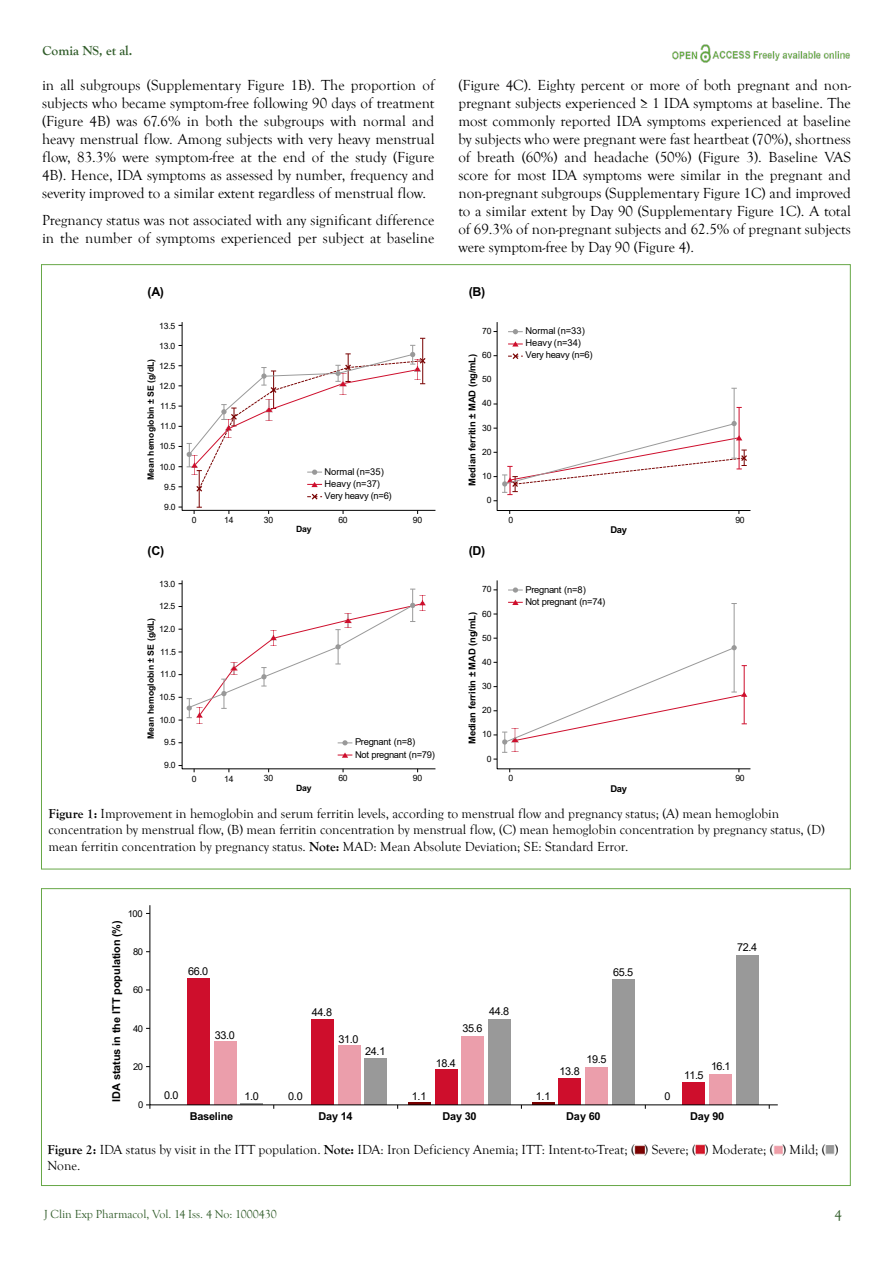
<style>
.page{position:relative;width:893px;height:1263px;background:#fff}
.page>*{position:absolute;margin:0;border:0;box-sizing:border-box;transform-origin:0 0}
.t1{font:15px/18px "Goudy Old Style T";color:#000;text-align:justify}
.t2{font:15px "Goudy Old Style T";color:#2f5b28}
.t3{font:13.5px/16.2px "Goudy Old Style T";color:#000}
.t4{font:700 13.5px "Goudy Old Style T";color:#2f5b28}
.t5{font:700 12.3px "Arial";color:#000}
.t6{font:12px "Goudy Old Style T";color:#2f5b28}
.t7{font:10.8px "Arial";letter-spacing:-.035em;color:#000}
.t8{font:700 10.8px "Arial";letter-spacing:-.005em;color:#000}
.t9{font:9.45px/12.5px "Arial";letter-spacing:-.03em;color:#000}
.t10{font:700 9.45px "Arial";letter-spacing:-.015em;color:#000}
.t11{font:9.45px/12.3px "Arial";letter-spacing:-.005em;color:#000}
.t12{font:9.45px/12.1px "Arial";letter-spacing:-.01em;color:#000}
.t13{font:8.7px "Arial";letter-spacing:-.04em;color:#000}
.t14{font:700 8.7px "Arial";letter-spacing:-.005em;color:#000}
.s1{font-weight:700}
</style>
<div class="page">
<img style="left:672px;top:44px;width:178px;height:19px">
<img style="left:178px;top:322px;width:258px;height:192px">
<img style="left:494px;top:322px;width:257px;height:192px">
<img style="left:178px;top:580px;width:258px;height:192px">
<img style="left:494px;top:580px;width:257px;height:192px">
<svg style="left:635px;top:1145px;width:10px;height:9px"></svg>
<svg style="left:696px;top:1144px;width:9px;height:10px"></svg>
<svg style="left:774px;top:1145px;width:9px;height:9px"></svg>
<svg style="left:826px;top:1145px;width:9px;height:9px"></svg>
<svg style="left:149px;top:905px;width:629px;height:200px"></svg>
<svg style="left:146px;top:1104px;width:5px;height:5px"></svg>
<p class="t4" style="left:43px;top:43px;width:91px">Comia NS, et al.</p>
<p class="t1" style="left:42px;top:77px;width:394px">in all subgroups (Supplementary Figure 1B). The proportion of subjects who became symptom-free following 90 days of treatment (Figure 4B) was 67.6% in both the subgroups with normal and heavy menstrual flow. Among subjects with very heavy menstrual flow, 83.3% were symptom-free at the end of the study (Figure 4B). Hence, IDA symptoms as assessed by number, frequency and severity improved to a similar extent regardless of menstrual flow.</p>
<p class="t1" style="left:42px;top:211px;width:394px">Pregnancy status was not associated with any significant difference in the number of symptoms experienced per subject at baseline</p>
<p class="t1" style="left:458px;top:77px;width:394px">(Figure 4C). Eighty percent or more of both pregnant and non&shy;pregnant subjects experienced ≥ 1 IDA symptoms at baseline. The most commonly reported IDA symptoms experienced at baseline by subjects who were pregnant were fast heartbeat (70%), shortness of breath (60%) and headache (50%) (Figure 3). Baseline VAS score for most IDA symptoms were similar in the pregnant and non-pregnant subgroups (Supplementary Figure 1C) and improved to a similar extent by Day 90 (Supplementary Figure 1C). A total of 69.3% of non-pregnant subjects and 62.5% of pregnant subjects were symptom-free by Day 90 (Figure 4).</p>
<p class="t5" style="left:148px;top:284px;width:18px">(A)</p>
<p class="t5" style="left:469px;top:284px;width:18px">(B)</p>
<p class="t13" style="left:159px;top:319px;width:18px">13.5</p>
<p class="t13" style="left:159px;top:340px;width:18px">13.0</p>
<p class="t13" style="left:159px;top:360px;width:18px">12.5</p>
<p class="t13" style="left:159px;top:380px;width:18px">12.0</p>
<p class="t13" style="left:160px;top:400px;width:17px">11.5</p>
<p class="t13" style="left:160px;top:420px;width:17px">11.0</p>
<p class="t13" style="left:159px;top:440px;width:18px">10.5</p>
<p class="t13" style="left:159px;top:460px;width:18px">10.0</p>
<p class="t13" style="left:164px;top:481px;width:13px">9.5</p>
<p class="t13" style="left:164px;top:501px;width:13px">9.0</p>
<p class="t13" style="left:192px;top:514px;width:6px">0</p>
<p class="t13" style="left:224px;top:514px;width:11px">14</p>
<p class="t13" style="left:264px;top:514px;width:11px">30</p>
<p class="t13" style="left:338px;top:514px;width:11px">60</p>
<p class="t13" style="left:413px;top:514px;width:11px">90</p>
<p class="t14" style="left:296px;top:524px;width:17px">Day</p>
<p class="t13" style="left:482px;top:325px;width:11px">70</p>
<p class="t13" style="left:482px;top:349px;width:11px">60</p>
<p class="t13" style="left:482px;top:373px;width:11px">50</p>
<p class="t13" style="left:482px;top:397px;width:11px">40</p>
<p class="t13" style="left:482px;top:422px;width:11px">30</p>
<p class="t13" style="left:482px;top:446px;width:11px">20</p>
<p class="t13" style="left:482px;top:470px;width:11px">10</p>
<p class="t13" style="left:487px;top:494px;width:6px">0</p>
<p class="t10" style="left:467px;top:486px;width:133px;rotate:-90deg">Median ferritin ± MAD (ng/mL)</p>
<p class="t14" style="left:146px;top:480px;width:122px;rotate:-90deg">Mean hemoglobin ± SE (g/dL)</p>
<p class="t11" style="left:324px;top:465px;width:69px">Normal (n=35)<br>Heavy (n=37)<br>Very heavy (n=6)</p>
<p class="t5" style="left:148px;top:543px;width:18px">(C)</p>
<p class="t5" style="left:469px;top:543px;width:18px">(D)</p>
<p class="t13" style="left:159px;top:578px;width:18px">13.0</p>
<p class="t13" style="left:159px;top:600px;width:18px">12.5</p>
<p class="t13" style="left:159px;top:623px;width:18px">12.0</p>
<p class="t13" style="left:160px;top:645px;width:17px">11.5</p>
<p class="t13" style="left:160px;top:668px;width:17px">11.0</p>
<p class="t13" style="left:159px;top:691px;width:18px">10.5</p>
<p class="t13" style="left:159px;top:714px;width:18px">10.0</p>
<p class="t13" style="left:164px;top:736px;width:13px">9.5</p>
<p class="t13" style="left:164px;top:759px;width:13px">9.0</p>
<p class="t13" style="left:192px;top:772px;width:6px">0</p>
<p class="t13" style="left:224px;top:772px;width:11px">14</p>
<p class="t13" style="left:264px;top:772px;width:11px">30</p>
<p class="t13" style="left:338px;top:772px;width:11px">60</p>
<p class="t13" style="left:413px;top:772px;width:11px">90</p>
<p class="t14" style="left:296px;top:782px;width:17px">Day</p>
<p class="t13" style="left:482px;top:583px;width:11px">70</p>
<p class="t13" style="left:482px;top:607px;width:11px">60</p>
<p class="t13" style="left:482px;top:632px;width:11px">50</p>
<p class="t13" style="left:482px;top:656px;width:11px">40</p>
<p class="t13" style="left:482px;top:680px;width:11px">30</p>
<p class="t13" style="left:482px;top:704px;width:11px">20</p>
<p class="t13" style="left:482px;top:728px;width:11px">10</p>
<p class="t13" style="left:487px;top:752px;width:6px">0</p>
<p class="t10" style="left:467px;top:744px;width:133px;rotate:-90deg">Median ferritin ± MAD (ng/mL)</p>
<p class="t14" style="left:146px;top:739px;width:122px;rotate:-90deg">Mean hemoglobin ± SE (g/dL)</p>
<p class="t9" style="left:355px;top:736px;width:81px">Pregnant (n=8)<br>Not pregnant (n=79)</p>
<p class="t12" style="left:525px;top:325px;width:69px">Normal (n=33)<br>Heavy (n=34)<br>Very heavy (n=6)</p>
<p class="t13" style="left:508px;top:514px;width:6px">0</p>
<p class="t13" style="left:735px;top:514px;width:11px">90</p>
<p class="t10" style="left:611px;top:524px;width:18px">Day</p>
<p class="t9" style="left:525px;top:583px;width:81px">Pregnant (n=8)<br>Not pregnant (n=74)</p>
<p class="t13" style="left:508px;top:772px;width:6px">0</p>
<p class="t13" style="left:735px;top:772px;width:11px">90</p>
<p class="t10" style="left:611px;top:783px;width:18px">Day</p>
<p class="t3" style="left:48px;top:806px;width:778px"><span class="s1">Figure 1:</span> Improvement in hemoglobin and serum ferritin levels, according to menstrual flow and pregnancy status; (A) mean hemoglobin concentration by menstrual flow, (B) mean ferritin concentration by menstrual flow, (C) mean hemoglobin concentration by pregnancy status, (D) mean ferritin concentration by pregnancy status. <span class="s1">Note:</span> MAD: Mean Absolute Deviation; SE: Standard Error.</p>
<p class="t9" style="left:128px;top:907px;width:16px">100</p>
<p class="t9" style="left:133px;top:945px;width:12px">80</p>
<p class="t9" style="left:133px;top:984px;width:12px">60</p>
<p class="t9" style="left:133px;top:1022px;width:12px">40</p>
<p class="t9" style="left:133px;top:1060px;width:12px">20</p>
<p class="t8" style="left:110px;top:1101px;width:183px;rotate:-90deg">IDA status in the ITT population (%)</p>
<p class="t9" style="left:138px;top:1099px;width:7px">0</p>
<p class="t7" style="left:188px;top:963px;width:22px">66.0</p>
<p class="t7" style="left:613px;top:965px;width:22px">65.5</p>
<p class="t7" style="left:737px;top:940px;width:22px">72.4</p>
<p class="t7" style="left:164px;top:1087px;width:16px">0.0</p>
<p class="t7" style="left:215px;top:1027px;width:22px">33.0</p>
<p class="t7" style="left:312px;top:1004px;width:22px">44.8</p>
<p class="t7" style="left:339px;top:1031px;width:22px">31.0</p>
<p class="t7" style="left:365px;top:1044px;width:22px">24.1</p>
<p class="t7" style="left:244px;top:1089px;width:16px">1.0</p>
<p class="t7" style="left:288px;top:1089px;width:16px">0.0</p>
<p class="t7" style="left:412px;top:1089px;width:16px">1.1</p>
<p class="t7" style="left:489px;top:1004px;width:22px">44.8</p>
<p class="t7" style="left:462px;top:1021px;width:22px">35.6</p>
<p class="t7" style="left:436px;top:1056px;width:22px">18.4</p>
<p class="t7" style="left:536px;top:1089px;width:16px">1.1</p>
<p class="t7" style="left:560px;top:1064px;width:22px">13.8</p>
<p class="t7" style="left:586px;top:1052px;width:22px">19.5</p>
<p class="t7" style="left:664px;top:1088px;width:8px">0</p>
<p class="t7" style="left:684px;top:1067px;width:21px">11.5</p>
<p class="t7" style="left:711px;top:1059px;width:21px">16.1</p>
<p class="t8" style="left:190px;top:1109px;width:45px">Baseline</p>
<p class="t8" style="left:318px;top:1109px;width:36px">Day 14</p>
<p class="t8" style="left:442px;top:1109px;width:36px">Day 30</p>
<p class="t8" style="left:566px;top:1109px;width:36px">Day 60</p>
<p class="t8" style="left:690px;top:1109px;width:36px">Day 90</p>
<p class="t3" style="left:47px;top:1142px;width:793px"><span class="s1">Figure 2:</span> IDA status by visit in the ITT population. <span class="s1">Note:</span> IDA: Iron Deficiency Anemia; ITT: Intent-to-Treat; ( ) Severe; ( ) Moderate; ( ) Mild; ( )<br>None.</p>
<p class="t6" style="left:44px;top:1207px;width:234px">J Clin Exp Pharmacol, Vol. 14 Iss. 4 No: 1000430</p>
<p class="t2" style="left:834px;top:1207px;width:9px">4</p>
</div>
